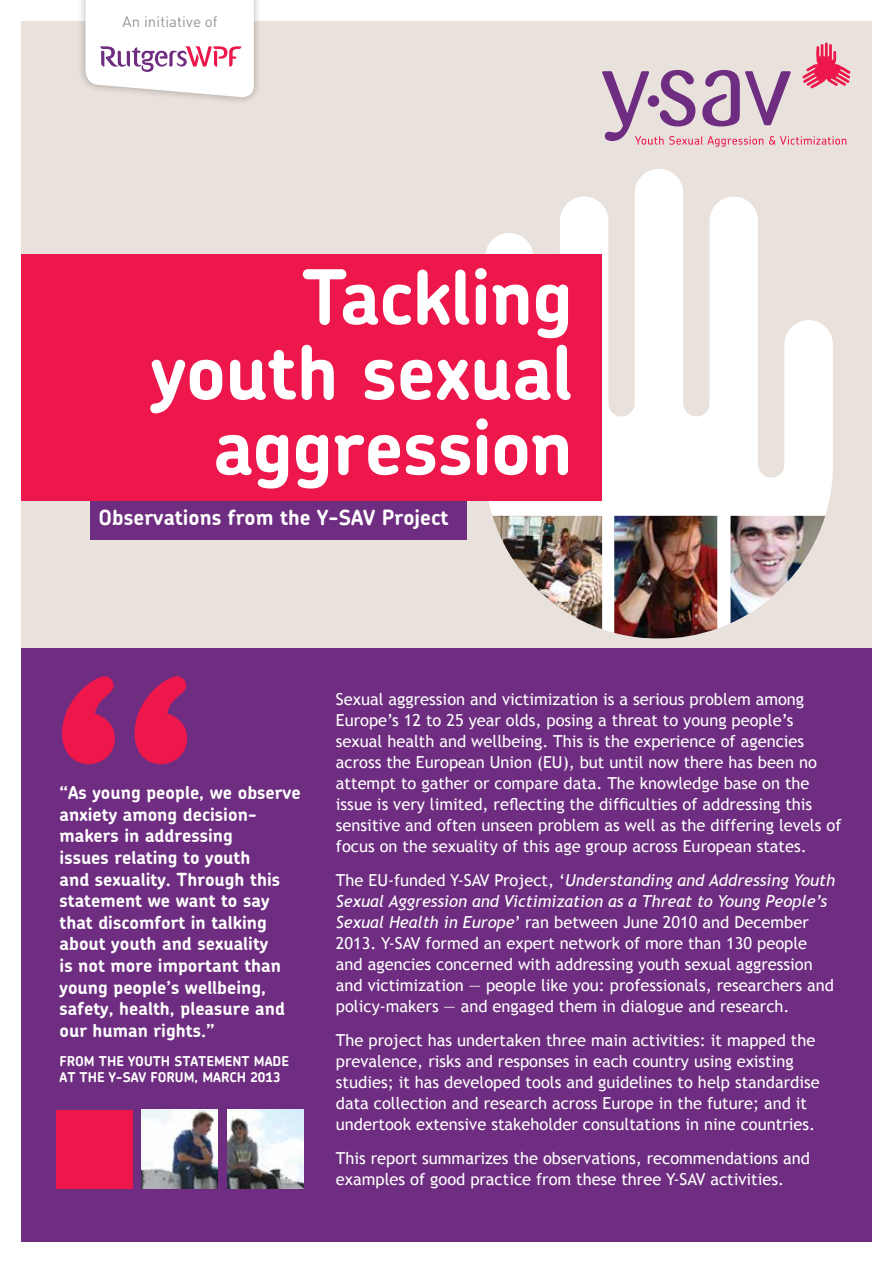
<style>
.page{position:relative;width:893px;height:1263px;background:#fff}
.page>*{position:absolute;margin:0;border:0;box-sizing:border-box;transform-origin:0 0}
.t1{font:700 75.75px/75.2px "Chevin";letter-spacing:-.015em;color:#fff;text-align:right}
.t2{font:700 21px "Chevin";color:#fff}
.t3{font:700 18px/21.6px "Chevin";color:#fff}
.t4{font:16.5px/21px "Trebuchet MS";color:#fff}
.t5{font:15px "DIN";letter-spacing:.005em;color:#939598}
.t6{font:700 13.5px/16.2px "Chevin";color:#fff}
.s1{font-style:italic}
</style>
<div class="page">
<div style="left:21px;top:21px;width:851px;height:714px;background:#e9e1db"></div>
<hr style="left:825px;top:43px;width:3px;height:14px;background:#ed174c">
<svg style="left:602px;top:44px;width:249px;height:103px"></svg>
<svg style="left:485px;top:169px;width:348px;height:464px;fill:#fff"></svg>
<img style="left:614px;top:516px;width:103px;height:123px">
<img style="left:730px;top:516px;width:95px;height:107px">
<img style="left:492px;top:516px;width:110px;height:113px">
<div style="left:90px;top:500px;width:376px;height:40px;background:#6e2d80"></div>
<div style="left:21px;top:648px;width:851px;height:594px;background:#6e2d80"></div>
<svg style="left:62px;top:676px;width:125px;height:88px"></svg>
<div style="left:77px;top:0;width:185px;height:105px;background:#000;opacity:.3"></div>
<svg style="left:85px;top:0;width:169px;height:98px"></svg>
<img style="left:142px;top:1110px;width:76px;height:78px">
<div style="left:56px;top:1110px;width:76px;height:78px;background:#ed174c"></div>
<img style="left:227px;top:1110px;width:76px;height:78px">
<div style="left:21px;top:254px;width:581px;height:247px;background:#ed174c"></div>
<p class="t5" style="left:122px;top:12px;width:97px">An initiative of</p>
<h1 class="t1" style="left:151px;top:258px;width:424px">Tackling youth sexual aggression</h1>
<p class="t2" style="left:99px;top:503px;width:351px">Observations from the Y-SAV Project</p>
<p class="t3" style="left:60px;top:781px;width:243px">“As young people, we observe anxiety among decision&shy;makers in addressing<br>issues relating to youth<br>and sexuality. Through this statement we want to say that discomfort in talking about youth and sexuality<br>is not more important than young people’s wellbeing, safety, health, pleasure and our human rights.”</p>
<p class="t6" style="left:60px;top:1052px;width:231px">from the Youth Statement made at the Y-SAV forum, March 2013</p>
<p class="t4" style="left:336px;top:689px;width:507px">Sexual aggression and victimization is a serious problem among Europe’s 12 to 25 year olds, posing a threat to young people’s sexual health and wellbeing. This is the experience of agencies across the European Union (EU), but until now there has been no attempt to gather or compare data. The knowledge base on the issue is very limited, reflecting the difficulties of addressing this sensitive and often unseen problem as well as the differing levels of focus on the sexuality of this age group across European states.</p>
<p class="t4" style="left:336px;top:870px;width:501px">The EU-funded Y-SAV Project, ‘<span class="s1">Understanding and Addressing Youth Sexual Aggression and Victimization as a Threat to Young People’s Sexual Health in Europe</span>’ ran between June 2010 and December 2013. Y-SAV formed an expert network of more than 130 people and agencies concerned with addressing youth sexual aggression and victimization ― people like you: professionals, researchers and policy-makers ― and engaged them in dialogue and research.</p>
<p class="t4" style="left:336px;top:1030px;width:485px">The project has undertaken three main activities: it mapped the prevalence, risks and responses in each country using existing studies; it has developed tools and guidelines to help standardise data collection and research across Europe in the future; and it undertook extensive stakeholder consultations in nine countries.</p>
<p class="t4" style="left:336px;top:1147px;width:476px">This report summarizes the observations, recommendations and examples of good practice from these three Y-SAV activities.</p>
</div>
